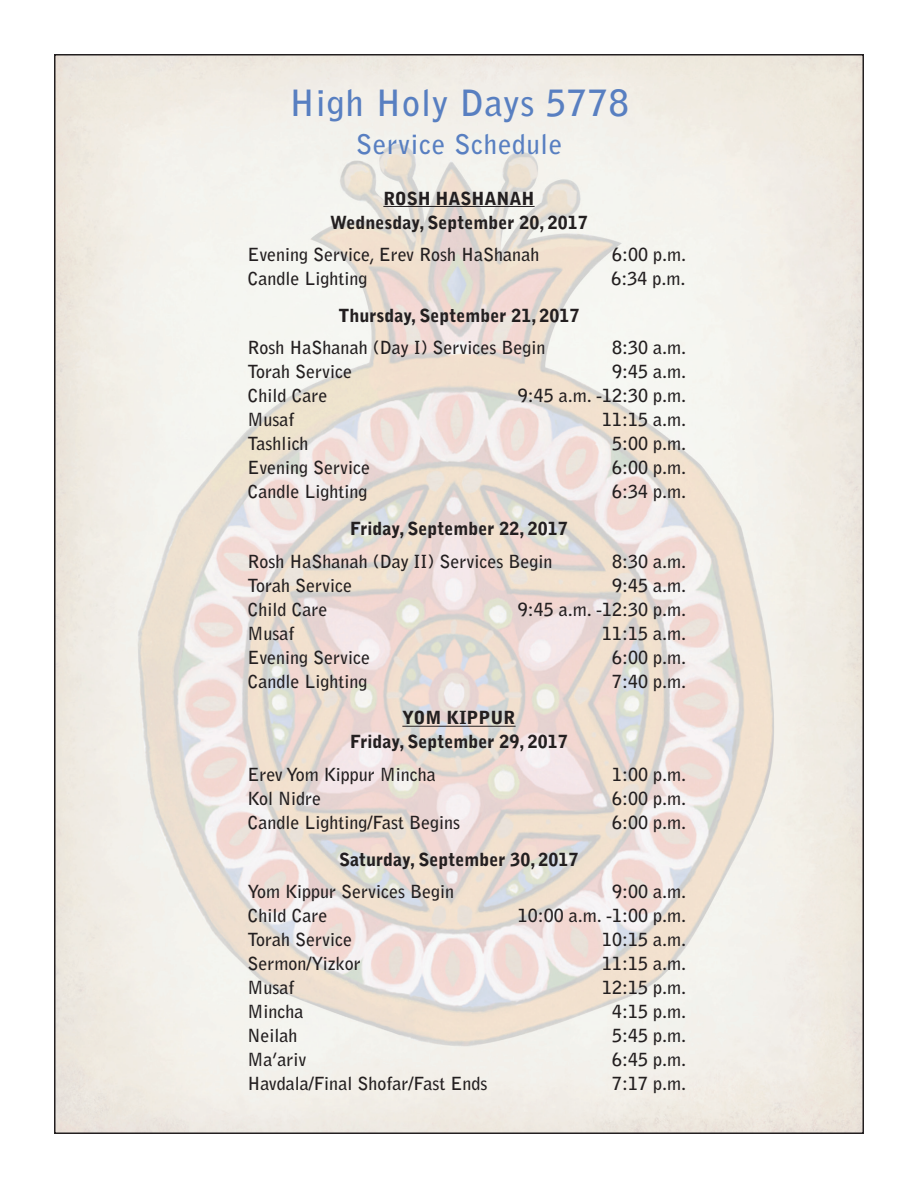
<style>
.page{position:relative;width:918px;height:1188px;background:#fff}
.page>*{position:absolute;margin:0;border:0;box-sizing:border-box;transform-origin:0 0}
.t1{font:700 36px "Bell Gothic Std";letter-spacing:.025em;color:#587fc1}
.t2{font:700 27px "Bell Gothic Std";letter-spacing:.025em;color:#587fc1}
.t3{font:700 18px "Bell Gothic Std";color:#231f20}
.t4{font:900 18px/24px "Bell Gothic Std";color:#231f20;text-align:center}
</style>
<div class="page">
<img style="left:57px;top:57px;width:804px;height:1074px">
<hr style="left:383px;top:206px;width:152px;height:1px;background:#231f20">
<hr style="left:402px;top:726px;width:114px;height:1px;background:#231f20">
<h1 class="t1" style="left:289px;top:81px;width:341px">High Holy Days 5778</h1>
<h2 class="t2" style="left:356px;top:128px;width:208px">Service Schedule</h2>
<p class="t4" style="left:330px;top:186px;width:259px">ROSH HASHANAH<br>Wednesday, September 20, 2017</p>
<p class="t3" style="left:247px;top:244px;width:294px">Evening Service, Erev Rosh HaShanah</p>
<p class="t3" style="left:612px;top:244px;width:75px">6:00 p.m.</p>
<p class="t3" style="left:247px;top:268px;width:121px">Candle Lighting</p>
<p class="t3" style="left:611px;top:268px;width:75px">6:34 p.m.</p>
<p class="t4" style="left:338px;top:304px;width:243px">Thursday, September 21, 2017</p>
<p class="t3" style="left:247px;top:337px;width:300px">Rosh HaShanah (Day I) Services Begin</p>
<p class="t3" style="left:612px;top:337px;width:75px">8:30 a.m.</p>
<p class="t3" style="left:247px;top:361px;width:106px">Torah Service</p>
<p class="t3" style="left:612px;top:361px;width:75px">9:45 a.m.</p>
<p class="t3" style="left:247px;top:385px;width:81px">Child Care</p>
<p class="t3" style="left:518px;top:385px;width:170px">9:45 a.m. -12:30 p.m.</p>
<p class="t3" style="left:247px;top:409px;width:48px">Musaf</p>
<p class="t3" style="left:602px;top:409px;width:85px">11:15 a.m.</p>
<p class="t3" style="left:247px;top:433px;width:63px">Tashlich</p>
<p class="t3" style="left:612px;top:433px;width:75px">5:00 p.m.</p>
<p class="t3" style="left:247px;top:457px;width:124px">Evening Service</p>
<p class="t3" style="left:612px;top:457px;width:75px">6:00 p.m.</p>
<p class="t3" style="left:247px;top:481px;width:121px">Candle Lighting</p>
<p class="t3" style="left:612px;top:481px;width:75px">6:34 p.m.</p>
<p class="t4" style="left:350px;top:517px;width:219px">Friday, September 22, 2017</p>
<p class="t3" style="left:247px;top:550px;width:307px">Rosh HaShanah (Day II) Services Begin</p>
<p class="t3" style="left:612px;top:550px;width:75px">8:30 a.m.</p>
<p class="t3" style="left:247px;top:574px;width:106px">Torah Service</p>
<p class="t3" style="left:612px;top:574px;width:75px">9:45 a.m.</p>
<p class="t3" style="left:247px;top:598px;width:81px">Child Care</p>
<p class="t3" style="left:518px;top:598px;width:170px">9:45 a.m. -12:30 p.m.</p>
<p class="t3" style="left:247px;top:622px;width:48px">Musaf</p>
<p class="t3" style="left:602px;top:622px;width:85px">11:15 a.m.</p>
<p class="t3" style="left:247px;top:646px;width:124px">Evening Service</p>
<p class="t3" style="left:612px;top:646px;width:75px">6:00 p.m.</p>
<p class="t3" style="left:247px;top:670px;width:121px">Candle Lighting</p>
<p class="t3" style="left:612px;top:670px;width:75px">7:40 p.m.</p>
<p class="t4" style="left:350px;top:706px;width:219px">YOM KIPPUR<br>Friday, September 29, 2017</p>
<p class="t3" style="left:247px;top:763px;width:190px">Erev Yom Kippur Mincha</p>
<p class="t3" style="left:612px;top:763px;width:75px">1:00 p.m.</p>
<p class="t3" style="left:247px;top:787px;width:75px">Kol Nidre</p>
<p class="t3" style="left:612px;top:787px;width:75px">6:00 p.m.</p>
<p class="t3" style="left:247px;top:811px;width:214px">Candle Lighting/Fast Begins</p>
<p class="t3" style="left:612px;top:811px;width:75px">6:00 p.m.</p>
<p class="t4" style="left:339px;top:847px;width:241px">Saturday, September 30, 2017</p>
<p class="t3" style="left:247px;top:881px;width:208px">Yom Kippur Services Begin</p>
<p class="t3" style="left:612px;top:881px;width:75px">9:00 a.m.</p>
<p class="t3" style="left:247px;top:905px;width:81px">Child Care</p>
<p class="t3" style="left:518px;top:905px;width:170px">10:00 a.m. -1:00 p.m.</p>
<p class="t3" style="left:247px;top:929px;width:106px">Torah Service</p>
<p class="t3" style="left:602px;top:929px;width:85px">10:15 a.m.</p>
<p class="t3" style="left:247px;top:953px;width:115px">Sermon/Yizkor</p>
<p class="t3" style="left:602px;top:953px;width:85px">11:15 a.m.</p>
<p class="t3" style="left:247px;top:977px;width:48px">Musaf</p>
<p class="t3" style="left:602px;top:977px;width:85px">12:15 p.m.</p>
<p class="t3" style="left:247px;top:1001px;width:57px">Mincha</p>
<p class="t3" style="left:612px;top:1001px;width:75px">4:15 p.m.</p>
<p class="t3" style="left:247px;top:1025px;width:52px">Neilah</p>
<p class="t3" style="left:612px;top:1025px;width:75px">5:45 p.m.</p>
<p class="t3" style="left:247px;top:1049px;width:61px">Ma’ariv</p>
<p class="t3" style="left:612px;top:1049px;width:75px">6:45 p.m.</p>
<p class="t3" style="left:247px;top:1073px;width:241px">Havdala/Final Shofar/Fast Ends</p>
<p class="t3" style="left:612px;top:1073px;width:75px">7:17 p.m.</p>
</div>
